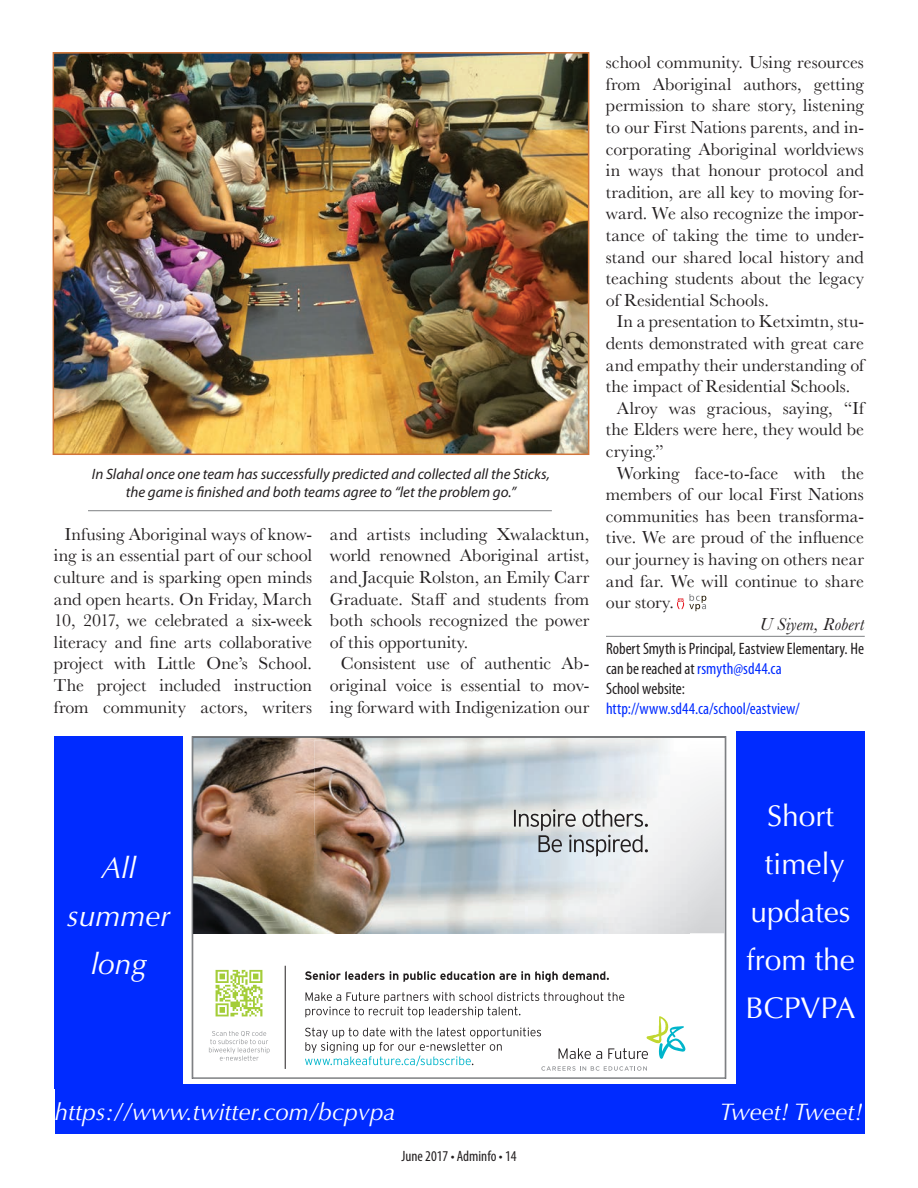
<style>
.page{position:relative;width:918px;height:1188px;background:#fff}
.page>*{position:absolute;margin:0;border:0;box-sizing:border-box;transform-origin:0 0}
.t1{font:30px "Optima";color:#fff}
.t2{font:italic 30px "Optima";color:#fff}
.t3{font:italic 24px "Optima";color:#fff}
.t4{font:18px/21.6px "Baskerville";color:#231f20;text-align:justify}
.t5{font:italic 18px "Baskerville";letter-spacing:.01em;color:#231f20}
.t6{font:condensed 16.5px/19.8px "Myriad Pro";color:#231f20}
.t7{font:condensed 16.5px "Myriad Pro";letter-spacing:.005em;color:#002bff}
.t8{font:italic 15px "Myriad Pro";color:#231f20}
.t9{font:condensed 15px "Myriad Pro";color:#231f20}
.s1{color:#002bff}
</style>
<div class="page">
<div style="left:55px;top:1085px;width:810px;height:49px;background:#002bff"></div>
<img style="left:195px;top:739px;width:528px;height:332px">
<div style="left:192px;top:736px;width:534px;height:343px;border:2px solid #7e8083"></div>
<img style="left:56px;top:55px;width:530px;height:397px">
<div style="left:53px;top:52px;width:536px;height:403px;border:2px solid #d1753b"></div>
<div style="left:55px;top:736px;width:128px;height:353px;background:#002bff"></div>
<hr style="left:88px;top:510px;width:464px;height:1px;background:#7e8083">
<svg style="left:677px;top:594px;width:30px;height:18px"></svg>
<hr style="left:606px;top:636px;width:259px;height:1px;background:#7e8083">
<div style="left:736px;top:731px;width:129px;height:354px;background:#002bff"></div>
<p class="t8" style="left:92px;top:465px;width:460px">In Slahal once one team has successfully predicted and collected all the Sticks,</p>
<p class="t8" style="left:126px;top:483px;width:392px">the game is finished and both teams agree to “let the problem go.”</p>
<p class="t4" style="left:54px;top:523px;width:260px;text-align:center">Infusing Aboriginal ways of know&shy;ing is an essential part of our school culture and is sparking open minds and open hearts. On Friday, March 10, 2017, we celebrated a six-week literacy and fine arts collaborative project with Little One’s School.<br>The project included instruction from community actors, writers</p>
<p class="t4" style="left:330px;top:523px;width:261px">and artists including Xwalacktun, world renowned Aboriginal artist, and Jacquie Rolston, an Emily Carr Graduate. Staff and students from both schools recognized the power of this opportunity.</p>
<p class="t4" style="left:330px;top:653px;width:261px;text-align:center">Consistent use of authentic Ab&shy;original voice is essential to mov&shy;ing forward with Indigenization our</p>
<p class="t4" style="left:606px;top:52px;width:260px">school community. Using resources from Aboriginal authors, getting permission to share story, listening to our First Nations parents, and in&shy;corporating Aboriginal worldviews in ways that honour protocol and tradition, are all key to moving for&shy;ward. We also recognize the impor&shy;tance of taking the time to under&shy;stand our shared local history and teaching students about the legacy of Residential Schools.</p>
<p class="t4" style="left:606px;top:311px;width:260px;text-indent:11px">In a presentation to Ketximtn, stu&shy;dents demonstrated with great care and empathy their understanding of the impact of Residential Schools.</p>
<p class="t4" style="left:606px;top:397px;width:259px;text-indent:11px">Alroy was gracious, saying, “If the Elders were here, they would be crying.”</p>
<p class="t4" style="left:606px;top:462px;width:260px;text-indent:11px">Working face-to-face with the members of our local First Nations communities has been transforma&shy;tive. We are proud of the influence our journey is having on others near and far. We will continue to share our story.</p>
<p class="t5" style="left:760px;top:612px;width:106px">U Siyem, Robert</p>
<p class="t6" style="left:606px;top:639px;width:260px">Robert Smyth is Principal, Eastview Elementary. He can be reached at <span class="s1">rsmyth@sd44.ca</span></p>
<p class="t6" style="left:606px;top:678px;width:80px">School website:</p>
<p class="t7" style="left:606px;top:698px;width:195px">http://www.sd44.ca/school/eastview/</p>
<p class="t2" style="left:102px;top:850px;width:36px">All</p>
<p class="t2" style="left:67px;top:898px;width:105px">summer</p>
<p class="t2" style="left:91px;top:946px;width:57px">long</p>
<p class="t1" style="left:767px;top:798px;width:68px">Short</p>
<p class="t1" style="left:765px;top:846px;width:82px">timely</p>
<p class="t1" style="left:751px;top:894px;width:102px">updates</p>
<p class="t1" style="left:746px;top:942px;width:110px">from the</p>
<p class="t1" style="left:746px;top:990px;width:112px">BCPVPA</p>
<p class="t3" style="left:55px;top:1098px;width:342px">https://www.twitter.com/bcpvpa</p>
<p class="t3" style="left:720px;top:1098px;width:144px">Tweet! Tweet!</p>
<p class="t9" style="left:401px;top:1147px;width:117px">June 2017 • Adminfo • 14</p>
</div>
